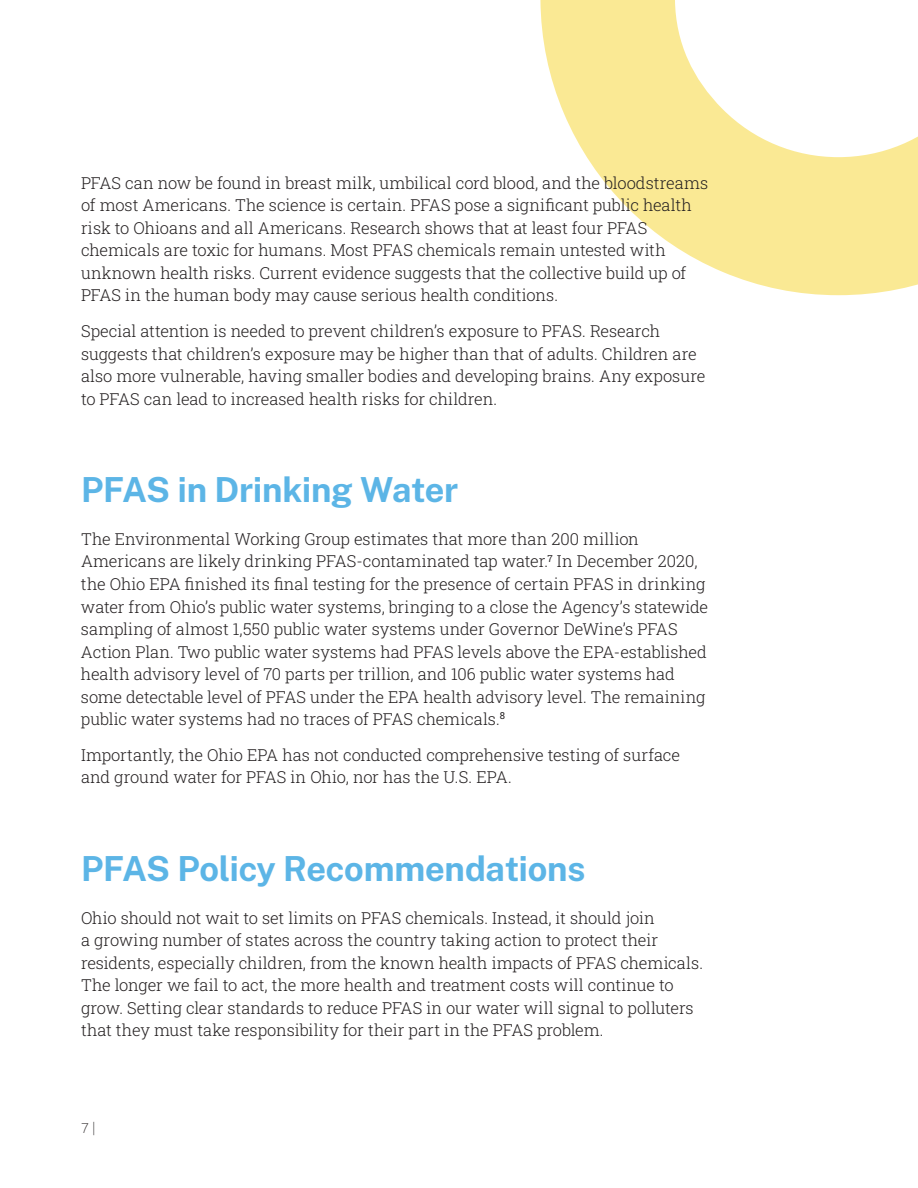
<style>
.page{position:relative;width:918px;height:1188px;background:#fff}
.page>*{position:absolute;margin:0;border:0;box-sizing:border-box;transform-origin:0 0}
.OEC-subhead{font:700 34.5px "Public Sans";letter-spacing:-.01em;color:#5cb5e6}
.OEC-body_copy{font:300 16.5px/22.5px "Roboto Slab";letter-spacing:-.005em;color:#231f20}
.OEC-subhead-2{font:300 16.5px/22.5px "Roboto Slab";letter-spacing:-.005em;color:#231f20}
.t1{font:100 13.5px "Public Sans";color:#231f20}
</style>
<div class="page">
<svg style="left:540px;top:0;width:378px;height:295px;fill:#fae994"></svg>
<p class="OEC-body_copy" style="left:81px;top:171px;width:629px">PFAS can now be found in breast milk, umbilical cord blood, and the bloodstreams of most Americans. The science is certain. PFAS pose a significant public health risk to Ohioans and all Americans. Research shows that at least four PFAS chemicals are toxic for humans. Most PFAS chemicals remain untested with unknown health risks. Current evidence suggests that the collective build up of PFAS in the human body may cause serious health conditions.</p>
<p class="OEC-body_copy" style="left:81px;top:320px;width:626px">Special attention is needed to prevent children’s exposure to PFAS. Research suggests that children’s exposure may be higher than that of adults. Children are also more vulnerable, having smaller bodies and developing brains. Any exposure to PFAS can lead to increased health risks for children.</p>
<p class="OEC-subhead" style="left:81px;top:465px;width:379px">PFAS in Drinking Water</p>
<p class="OEC-body_copy" style="left:81px;top:527px;width:629px">The Environmental Working Group estimates that more than 200 million Americans are likely drinking PFAS-contaminated tap water.<sup>7</sup> In December 2020, the Ohio EPA finished its final testing for the presence of certain PFAS in drinking water from Ohio’s public water systems, bringing to a close the Agency’s statewide sampling of almost 1,550 public water systems under Governor DeWine’s PFAS Action Plan. Two public water systems had PFAS levels above the EPA-established health advisory level of 70 parts per trillion, and 106 public water systems had some detectable level of PFAS under the EPA health advisory level. The remaining public water systems had no traces of PFAS chemicals.<sup>8</sup></p>
<p class="OEC-body_copy" style="left:81px;top:743px;width:601px">Importantly, the Ohio EPA has not conducted comprehensive testing of surface and ground water for PFAS in Ohio, nor has the U.S. EPA.</p>
<p class="OEC-subhead" style="left:81px;top:843px;width:506px">PFAS Policy Recommendations</p>
<p class="OEC-subhead-2" style="left:81px;top:906px;width:624px">Ohio should not wait to set limits on PFAS chemicals. Instead, it should join<br>a growing number of states across the country taking action to protect their residents, especially children, from the known health impacts of PFAS chemicals.<br>The longer we fail to act, the more health and treatment costs will continue to grow. Setting clear standards to reduce PFAS in our water will signal to polluters that they must take responsibility for their part in the PFAS problem.</p>
<p class="t1" style="left:81px;top:1119px;width:16px">7 |</p>
</div>
